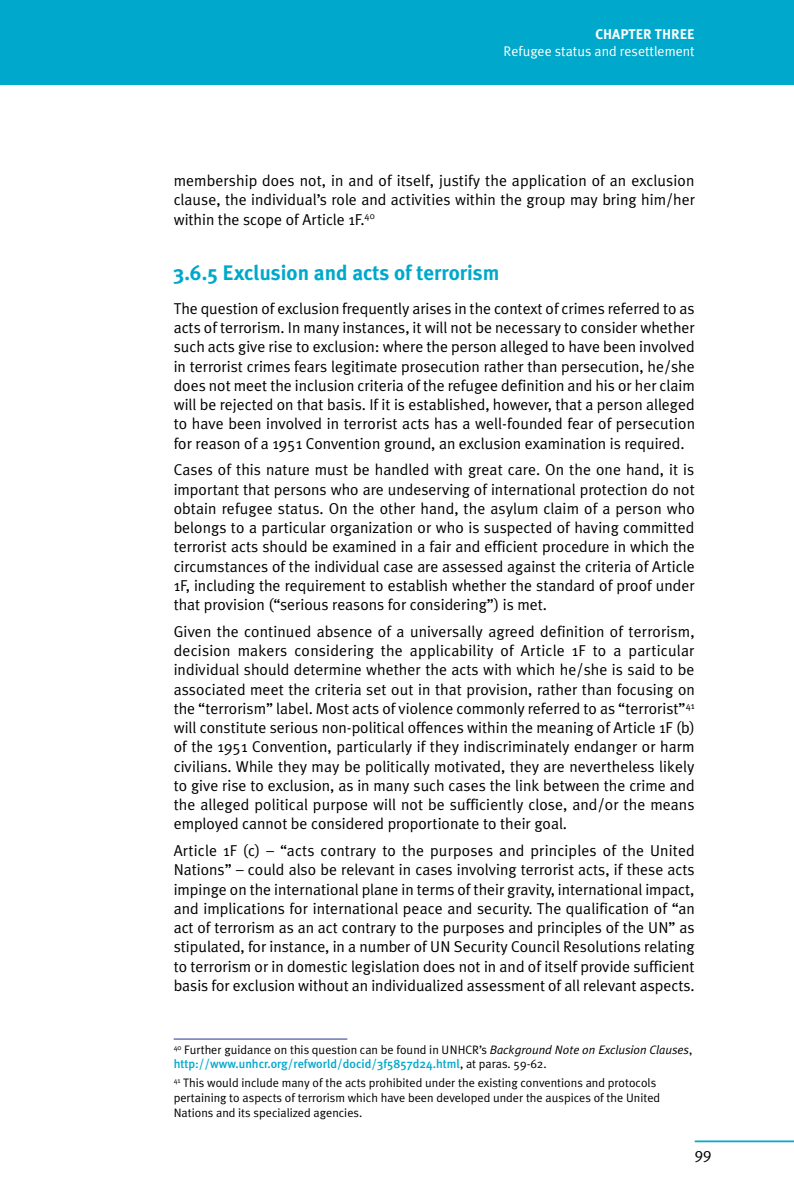
<style>
.page{position:relative;width:794px;height:1191px;background:#fff}
.page>*{position:absolute;margin:0;border:0;box-sizing:border-box;transform-origin:0 0}
.Heading_2_-_ch3{font:700 21px "Meta Plus";color:#00a8cb}
.Body{font:15.75px/19.2px "Meta Plus Normal";color:#000;text-align:justify}
.Footnotes_-_ch1{font:15.75px/19.2px "Meta Plus Normal";color:#000;text-align:justify}
.t1{font:14px "Meta Plus Normal";color:#fff}
.t2{font:700 14px "Meta Plus";color:#fff}
.Footnotes_-_ch1-2{font:12.25px/14.7px "Meta Plus Normal";color:#000}
.s1{font-style:italic}
.s2{font-family:"Meta Plus";font-weight:500;color:#00a8cb}
</style>
<div class="page">
<div style="left:0;top:0;width:794px;height:84px;background:#00a8cb"></div>
<hr style="left:694px;top:1140px;width:100px;height:2px;background:#00a8cb">
<hr style="left:174px;top:1038px;width:173px;height:1px;background:#21368b">
<p class="t2" style="left:595px;top:26px;width:101px">CHAPTER THREE</p>
<p class="t1" style="left:503px;top:43px;width:193px">Refugee status and resettlement</p>
<p class="Footnotes_-_ch1" style="left:174px;top:171px;width:523px">membership does not, in and of itself, justify the application of an exclusion clause, the individual’s role and activities within the group may bring him/her within the scope of Article 1F.<sup>40</sup></p>
<p class="Heading_2_-_ch3" style="left:174px;top:260px;width:327px">3.6.5 Exclusion and acts of terrorism</p>
<p class="Body" style="left:174px;top:298px;width:523px">The question of exclusion frequently arises in the context of crimes referred to as acts of terrorism. In many instances, it will not be necessary to consider whether such acts give rise to exclusion: where the person alleged to have been involved in terrorist crimes fears legitimate prosecution rather than persecution, he/she does not meet the inclusion criteria of the refugee definition and his or her claim will be rejected on that basis. If it is established, however, that a person alleged to have been involved in terrorist acts has a well-founded fear of persecution for reason of a 1951 Convention ground, an exclusion examination is required.</p>
<p class="Body" style="left:174px;top:460px;width:523px">Cases of this nature must be handled with great care. On the one hand, it is important that persons who are undeserving of international protection do not obtain refugee status. On the other hand, the asylum claim of a person who belongs to a particular organization or who is suspected of having committed terrorist acts should be examined in a fair and efficient procedure in which the circumstances of the individual case are assessed against the criteria of Article 1F, including the requirement to establish whether the standard of proof under that provision (“serious reasons for considering”) is met.</p>
<p class="Body" style="left:174px;top:621px;width:523px">Given the continued absence of a universally agreed definition of terrorism, decision makers considering the applicability of Article 1F to a particular individual should determine whether the acts with which he/she is said to be associated meet the criteria set out in that provision, rather than focusing on the “terrorism” label. Most acts of violence commonly referred to as “terrorist”<sup>41 </sup>will constitute serious non-political offences within the meaning of Article 1F (b) of the 1951 Convention, particularly if they indiscriminately endanger or harm civilians. While they may be politically motivated, they are nevertheless likely to give rise to exclusion, as in many such cases the link between the crime and the alleged political purpose will not be sufficiently close, and/or the means employed cannot be considered proportionate to their goal.</p>
<p class="Body" style="left:174px;top:840px;width:522px">Article 1F (c) – “acts contrary to the purposes and principles of the United Nations” – could also be relevant in cases involving terrorist acts, if these acts impinge on the international plane in terms of their gravity, international impact, and implications for international peace and security. The qualification of “an act of terrorism as an act contrary to the purposes and principles of the UN” as stipulated, for instance, in a number of UN Security Council Resolutions relating to terrorism or in domestic legislation does not in and of itself provide sufficient basis for exclusion without an individualized assessment of all relevant aspects.</p>
<p class="Footnotes_-_ch1-2" style="left:174px;top:1042px;width:520px"><sup>40</sup> Further guidance on this question can be found in UNHCR’s <span class="s1">Background Note on Exclusion Clauses</span>, <span class="s2">http://www.unhcr.org/refworld/docid/3f5857d24.html</span>, at paras. 59-62.</p>
<p class="Footnotes_-_ch1-2" style="left:174px;top:1075px;width:488px"><sup>41</sup> This would include many of the acts prohibited under the existing conventions and protocols pertaining to aspects of terrorism which have been developed under the auspices of the United<br>Nations and its specialized agencies.</p>
<p class="Body" style="left:694px;top:1144px;width:18px">99</p>
</div>
